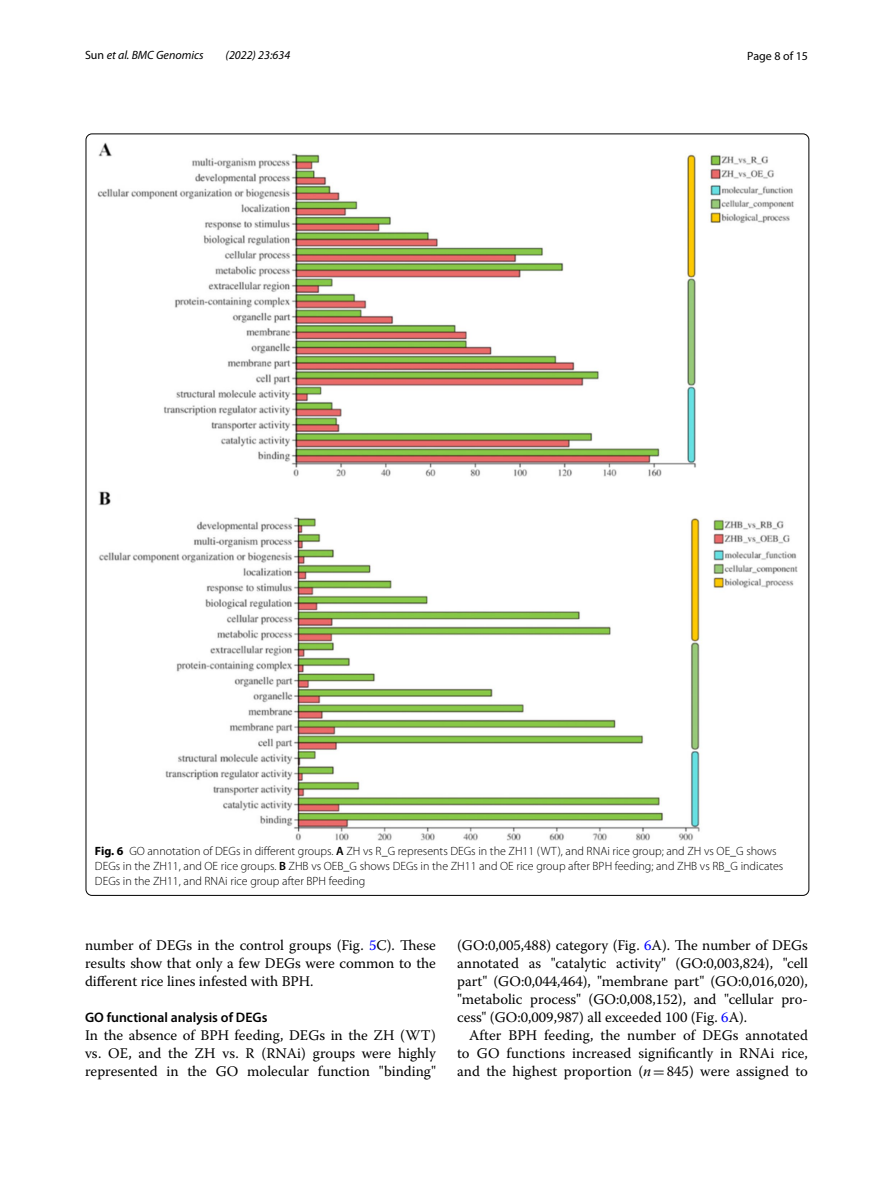
<style>
.page{position:relative;width:893px;height:1187px;background:#fff}
.page>*{position:absolute;margin:0;border:0;box-sizing:border-box;transform-origin:0 0}
.t1{font:14.7px/18px "Warnock Pro";color:#000;text-align:justify}
.t2{font:600 13.8px "Myriad Pro";color:#000}
.t3{font:300 12px/15px "Myriad Pro";color:#000}
.t4{font:italic 12px "Myriad Pro";color:#000}
.t5{font:12px "Myriad Pro";color:#000}
.s1{font-style:normal}
.s2{font-weight:700}
.s3{font-weight:600}
.s4{color:#00f}
.s5{font-style:italic}
.s6{font-family:"MTSY"}
</style>
<div class="page">
<img style="left:97px;top:143px;width:701px;height:697px">
<p class="t4" style="left:85px;top:48px;width:120px"><span class="s1">Sun</span> et al. BMC Genomics</p>
<p class="t4" style="left:226px;top:48px;width:66px">(2022) 23:634</p>
<p class="t5" style="left:747px;top:48px;width:62px">Page 8 of 15</p>
<p class="t3" style="left:95px;top:844px;width:690px"><span class="s2">Fig. 6</span> GO annotation of DEGs in different groups. <span class="s3">A</span> ZH vs R_G represents DEGs in the ZH11 (WT), and RNAi rice group; and ZH vs OE_G shows<br>DEGs in the ZH11, and OE rice groups. <span class="s3">B</span> ZHB vs OEB_G shows DEGs in the ZH11 and OE rice group after BPH feeding; and ZHB vs RB_G indicates<br>DEGs in the ZH11, and RNAi rice group after BPH feeding</p>
<p class="t1" style="left:85px;top:936px;width:352px">number of DEGs in the control groups (Fig. <span class="s4">5</span>C). These results show that only a few DEGs were common to the different rice lines infested with BPH.</p>
<p class="t2" style="left:85px;top:1008px;width:184px">GO functional analysis of DEGs</p>
<p class="t1" style="left:85px;top:1026px;width:352px">In the absence of BPH feeding, DEGs in the ZH (WT) vs. OE, and the ZH vs. R (RNAi) groups were highly represented in the GO molecular function "binding"</p>
<p class="t1" style="left:457px;top:936px;width:352px">(GO:0,005,488) category (Fig. <span class="s4">6</span>A). The number of DEGs annotated as "catalytic activity" (GO:0,003,824), "cell part" (GO:0,044,464), "membrane part" (GO:0,016,020), "metabolic process" (GO:0,008,152), and "cellular pro&shy;cess" (GO:0,009,987) all exceeded 100 (Fig. <span class="s4">6</span>A).</p>
<p class="t1" style="left:457px;top:1026px;width:352px;text-indent:12px">After BPH feeding, the number of DEGs annotated to GO functions increased significantly in RNAi rice, and the highest proportion (<span class="s5">n</span><span class="s6">=</span>845) were assigned to</p>
</div>
